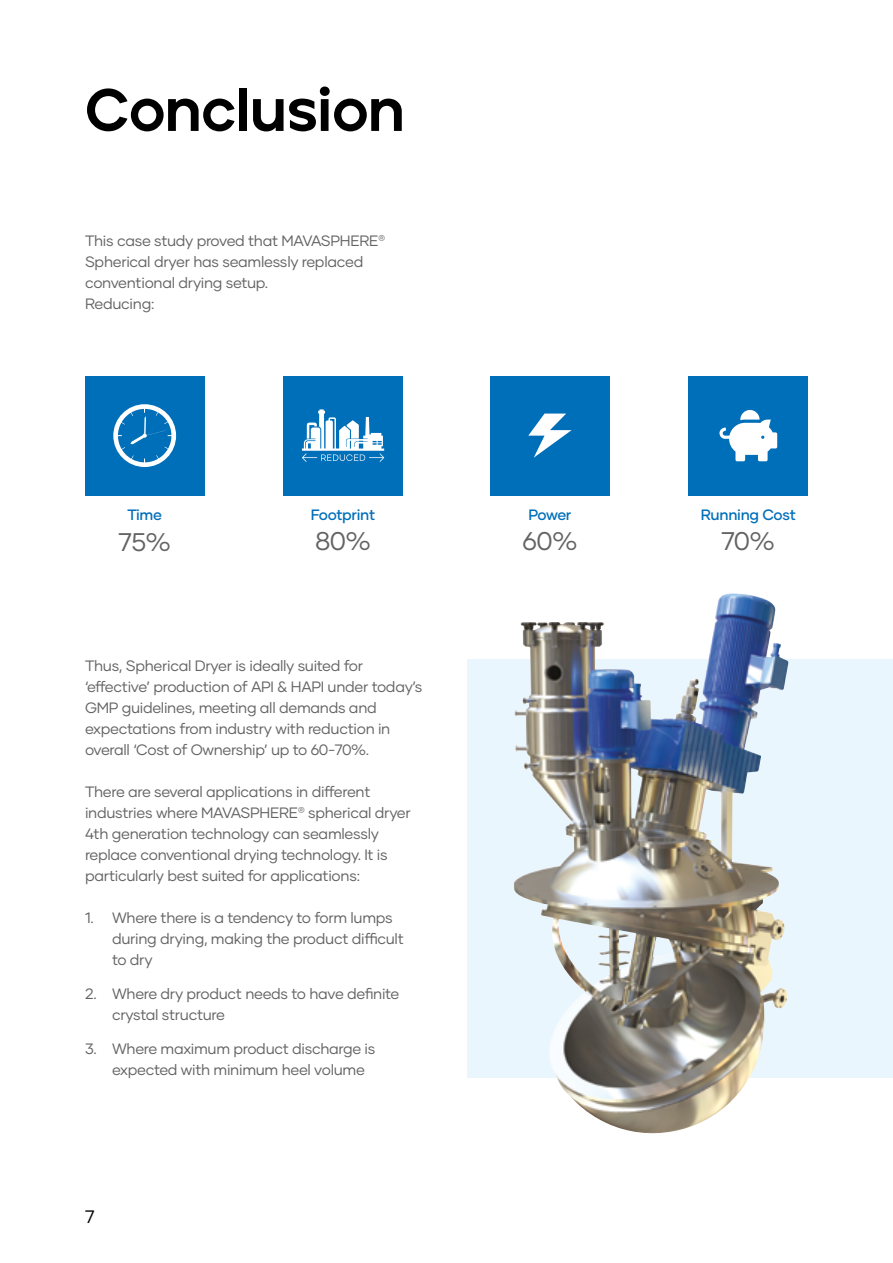
<style>
.page{position:relative;width:893px;height:1263px;background:#fff}
.page>*{position:absolute;margin:0;border:0;box-sizing:border-box;transform-origin:0 0}
.t1{font:60px "Jeko Variable";letter-spacing:-.005em;color:#000}
.t2{font:25.5px "Gilmer";letter-spacing:-.02em;color:#646363}
.t3{font:18px "Gilmer";color:#000}
.t4{font:15px/21px "Gilmer";letter-spacing:-.02em;color:#646363}
.t5{font:500 15px "Gilmer";letter-spacing:-.02em;color:#006fb9}
</style>
<div class="page">
<div style="left:490px;top:376px;width:119px;height:119px;background:#006fb9"></div>
<svg style="left:528px;top:414px;width:44px;height:44px"></svg>
<div style="left:689px;top:376px;width:119px;height:119px;background:#006fb9"></div>
<svg style="left:719px;top:410px;width:58px;height:51px"></svg>
<div style="left:284px;top:376px;width:119px;height:119px;background:#006fb9"></div>
<svg style="left:302px;top:409px;width:82px;height:53px"></svg>
<div style="left:85px;top:376px;width:119px;height:119px;background:#006fb9"></div>
<svg style="left:113px;top:404px;width:63px;height:63px"></svg>
<svg style="left:468px;top:659px;width:425px;height:419px;background:#c4cacb"></svg>
<img style="left:515px;top:593px;width:214px;height:170px">
<h1 class="t1" style="left:85px;top:73px;width:321px">Conclusion</h1>
<p class="t4" style="left:85px;top:230px;width:301px">This case study proved that MAVASPHERE<sup>®<br></sup>Spherical dryer has seamlessly replaced conventional drying setup.<br>Reducing:</p>
<p class="t5" style="left:127px;top:506px;width:36px">Time</p>
<h2 class="t2" style="left:118px;top:526px;width:54px">75%</h2>
<p class="t5" style="left:311px;top:505px;width:66px">Footprint</p>
<h2 class="t2" style="left:315px;top:526px;width:58px">80%</h2>
<p class="t4" style="left:85px;top:655px;width:339px">Thus, Spherical Dryer is ideally suited for ‘effective’ production of API &amp; HAPI under today’s GMP guidelines, meeting all demands and expectations from industry with reduction in overall ‘Cost of Ownership’ up to 60-70%.</p>
<p class="t4" style="left:85px;top:781px;width:327px">There are several applications in different industries where MAVASPHERE<sup>®</sup> spherical dryer 4th generation technology can seamlessly replace conventional drying technology. It is particularly best suited for applications:</p>
<p class="t4" style="left:112px;top:907px;width:293px;text-indent:-27px">1. Where there is a tendency to form lumps during drying, making the product difficult to dry</p>
<p class="t4" style="left:112px;top:983px;width:289px;text-indent:-27px">2. Where dry product needs to have definite crystal structure</p>
<p class="t4" style="left:112px;top:1038px;width:265px;text-indent:-27px">3. Where maximum product discharge is expected with minimum heel volume</p>
<p class="t3" style="left:85px;top:1206px;width:11px">7</p>
<p class="t5" style="left:528px;top:505px;width:45px">Power</p>
<h2 class="t2" style="left:522px;top:526px;width:57px">60%</h2>
<p class="t5" style="left:701px;top:505px;width:97px">Running Cost</p>
<h2 class="t2" style="left:722px;top:526px;width:55px">70%</h2>
</div>
